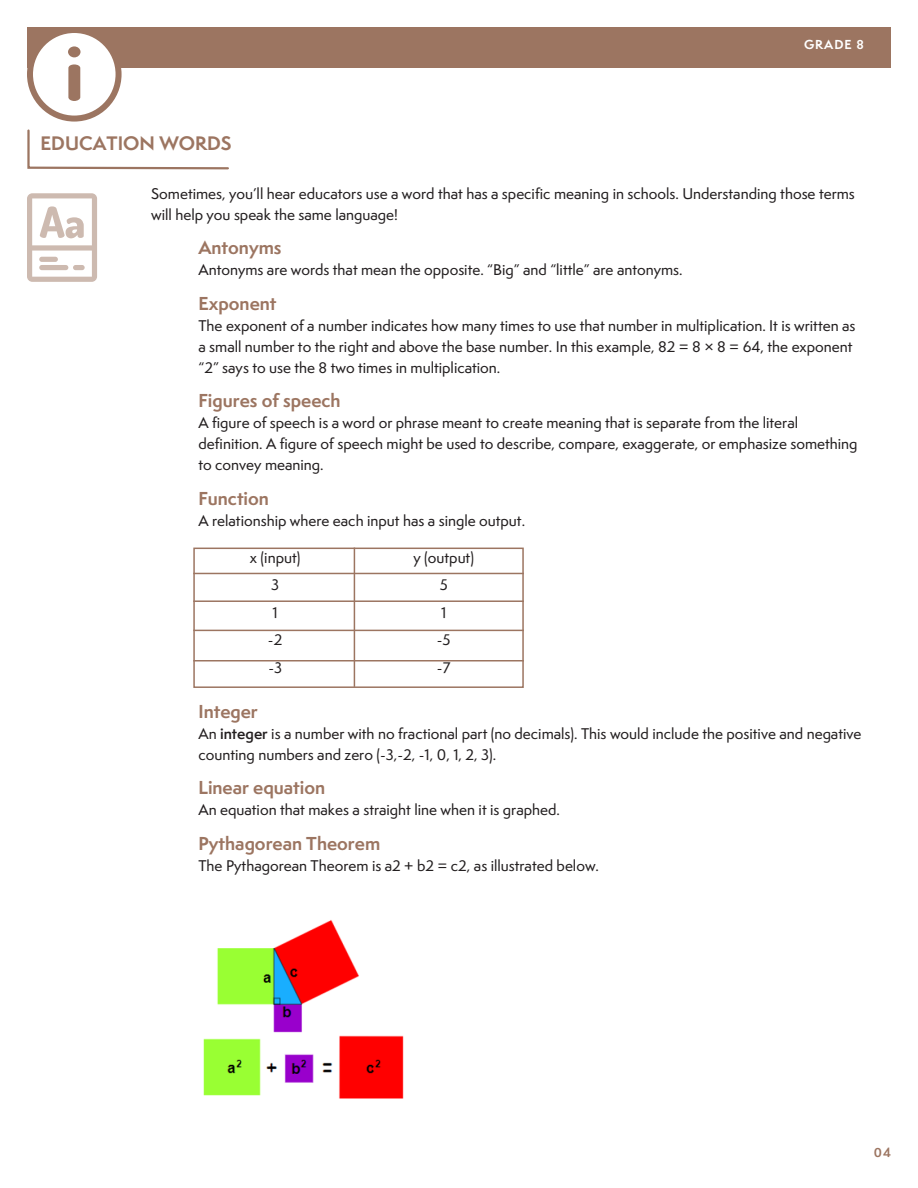
<style>
.page{position:relative;width:918px;height:1188px;background:#fff}
.page>*{position:absolute;margin:0;border:0;box-sizing:border-box;transform-origin:0 0}
.t1{font:700 18px "Semplicita Pro";color:#9c7561}
.t2{font:700 17.25px "Semplicita Pro";color:#9c7561}
.t3{font:500 14.25px/21px "Semplicita Pro";color:#231f20}
.t4{font:700 12px "Semplicita Pro";letter-spacing:.08em;color:#fff}
.t5{font:700 12px "Semplicita Pro";color:#9c7561}
.s1{font-weight:600}
</style>
<div class="page">
<div style="left:27px;top:27px;width:864px;height:41px;background:#9c7561"></div>
<svg style="left:27px;top:129px;width:202px;height:41px"></svg>
<div style="left:30px;top:30px;width:89px;height:89px;background:#fff;border-radius:50%"></div>
<div style="left:27px;top:27px;width:95px;height:95px;border:6px solid #9c7561;border-radius:50%"></div>
<svg style="left:68px;top:64px;width:12px;height:37px"></svg>
<div style="left:68px;top:46px;width:13px;height:11px;background:#9c7561;border-radius:50%"></div>
<svg style="left:27px;top:193px;width:70px;height:89px"></svg>
<img style="left:203px;top:920px;width:201px;height:179px">
<div style="left:193px;top:548px;width:331px;height:140px;border:2px solid #9c7561"></div>
<hr style="left:193px;top:573px;width:331px;height:1px;background:#9c7561">
<hr style="left:193px;top:600px;width:331px;height:2px;background:#9c7561">
<hr style="left:193px;top:630px;width:331px;height:1px;background:#9c7561">
<hr style="left:193px;top:660px;width:331px;height:2px;background:#9c7561">
<hr style="left:354px;top:548px;width:1px;height:139px;background:#9c7561">
<p class="t4" style="left:804px;top:35px;width:61px">GRADE 8</p>
<p class="t1" style="left:40px;top:130px;width:193px">EDUCATION WORDS</p>
<p class="t3" style="left:151px;top:183px;width:705px">Sometimes, you’ll hear educators use a word that has a specific meaning in schools. Understanding those terms will help you speak the same language!</p>
<p class="t2" style="left:198px;top:235px;width:85px">Antonyms</p>
<p class="t3" style="left:198px;top:259px;width:486px">Antonyms are words that mean the opposite. “Big” and “little” are antonyms.</p>
<p class="t2" style="left:198px;top:290px;width:80px">Exponent</p>
<p class="t3" style="left:198px;top:315px;width:659px">The exponent of a number indicates how many times to use that number in multiplication. It is written as a small number to the right and above the base number. In this example, 82 = 8 × 8 = 64, the exponent “2” says to use the 8 two times in multiplication.</p>
<p class="t2" style="left:198px;top:388px;width:144px">Figures of speech</p>
<p class="t3" style="left:198px;top:412px;width:661px">A figure of speech is a word or phrase meant to create meaning that is separate from the literal definition. A figure of speech might be used to describe, compare, exaggerate, or emphasize something to convey meaning.</p>
<p class="t2" style="left:198px;top:485px;width:72px">Function</p>
<p class="t3" style="left:198px;top:510px;width:328px">A relationship where each input has a single output.</p>
<p class="t3" style="left:250px;top:547px;width:52px">x (input)</p>
<p class="t3" style="left:271px;top:574px;width:9px">3</p>
<p class="t3" style="left:273px;top:602px;width:7px">1</p>
<p class="t3" style="left:268px;top:629px;width:16px">-2</p>
<p class="t3" style="left:268px;top:657px;width:15px">-3</p>
<p class="t3" style="left:413px;top:547px;width:62px">y (output)</p>
<p class="t3" style="left:440px;top:574px;width:10px">5</p>
<p class="t3" style="left:441px;top:602px;width:7px">1</p>
<p class="t3" style="left:437px;top:629px;width:15px">-5</p>
<p class="t3" style="left:437px;top:657px;width:15px">-7</p>
<p class="t2" style="left:198px;top:698px;width:61px">Integer</p>
<p class="t3" style="left:198px;top:723px;width:665px">An <span class="s1">integer</span> is a number with no fractional part (no decimals). This would include the positive and negative counting numbers and zero (-3,-2, -1, 0, 1, 2, 3).</p>
<p class="t2" style="left:198px;top:775px;width:128px">Linear equation</p>
<p class="t3" style="left:198px;top:799px;width:363px">An equation that makes a straight line when it is graphed.</p>
<p class="t2" style="left:198px;top:830px;width:183px">Pythagorean Theorem</p>
<p class="t3" style="left:198px;top:855px;width:402px">The Pythagorean Theorem is a2 + b2 = c2, as illustrated below.</p>
<p class="t5" style="left:874px;top:1143px;width:19px">04</p>
</div>
